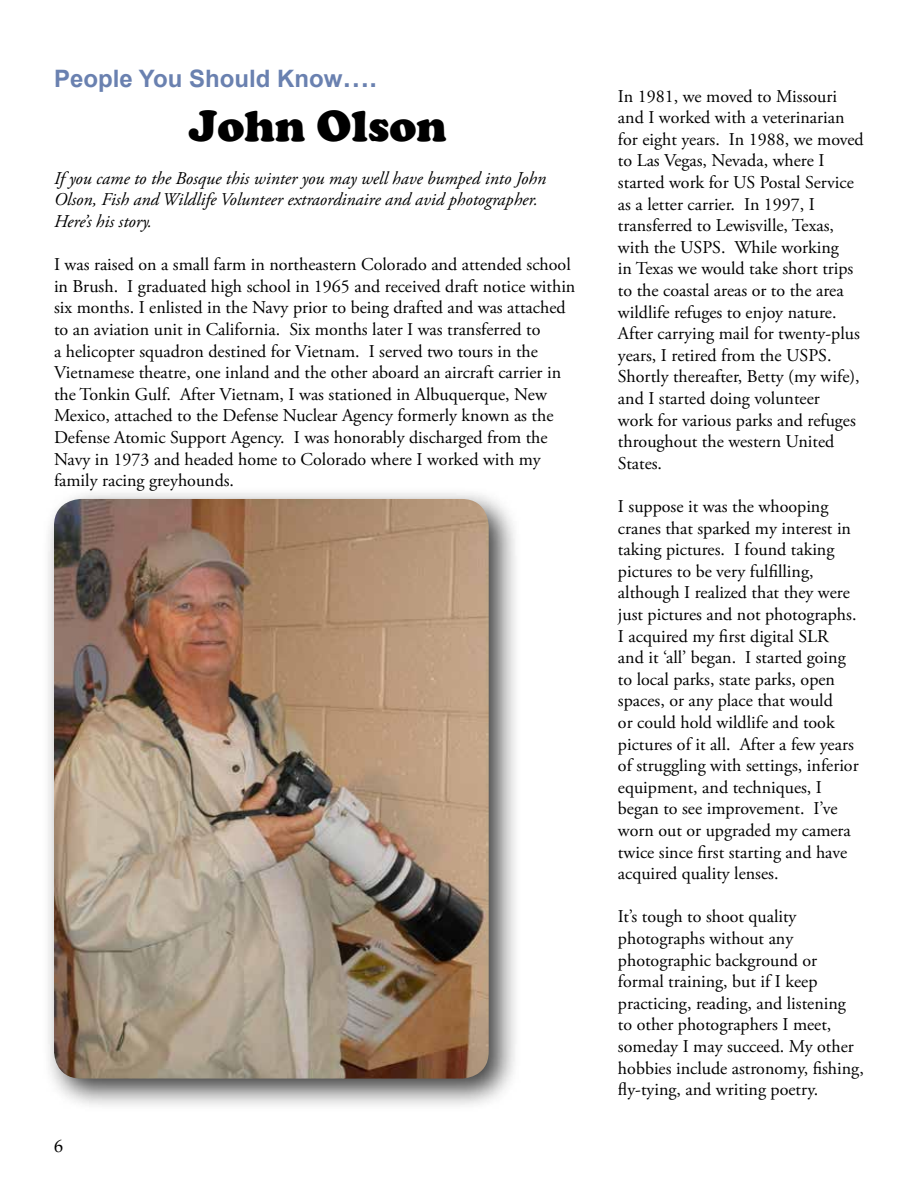
<style>
.page{position:relative;width:918px;height:1188px;background:#fff}
.page>*{position:absolute;margin:0;border:0;box-sizing:border-box;transform-origin:0 0}
.t1{font:900 45px "Cooper";color:#000}
.t2{font:700 24px "Arial";color:#6a81b0}
.t3{font:18px/21.6px "Adobe Garamond Pro";color:#000}
.t4{font:italic 18px/21.6px "Adobe Garamond Pro";color:#000}
.t5{font:18px "Palatino Linotype";color:#000}
.s1{font-size:27px}
</style>
<div class="page">
<div style="left:42px;top:487px;width:480px;height:625px;background:#000;opacity:.75"></div>
<img style="left:54px;top:499px;width:435px;height:580px">
<h2 class="t2" style="left:54px;top:61px;width:324px">People You Should Know<span class="s1">….</span></h2>
<h1 class="t1" style="left:189px;top:99px;width:259px">John Olson</h1>
<p class="t4" style="left:54px;top:168px;width:494px">If you came to the Bosque this winter you may well have bumped into John<br>Olson, Fish and Wildlife Volunteer extraordinaire and avid photographer.<br>Here’s his story.</p>
<p class="t3" style="left:54px;top:254px;width:523px">I was raised on a small farm in northeastern Colorado and attended school in Brush. I graduated high school in 1965 and received draft notice within six months. I enlisted in the Navy prior to being drafted and was attached to an aviation unit in California. Six months later I was transferred to<br>a helicopter squadron destined for Vietnam. I served two tours in the Vietnamese theatre, one inland and the other aboard an aircraft carrier in the Tonkin Gulf. After Vietnam, I was stationed in Albuquerque, New Mexico, attached to the Defense Nuclear Agency formerly known as the Defense Atomic Support Agency. I was honorably discharged from the Navy in 1973 and headed home to Colorado where I worked with my family racing greyhounds.</p>
<p class="t5" style="left:54px;top:1133px;width:10px">6</p>
<p class="t3" style="left:618px;top:86px;width:247px">In 1981, we moved to Missouri and I worked with a veterinarian for eight years. In 1988, we moved to Las Vegas, Nevada, where I started work for US Postal Service as a letter carrier. In 1997, I transferred to Lewisville, Texas, with the USPS. While working<br>in Texas we would take short trips to the coastal areas or to the area wildlife refuges to enjoy nature.<br>After carrying mail for twenty-plus years, I retired from the USPS.<br>Shortly thereafter, Betty (my wife), and I started doing volunteer<br>work for various parks and refuges throughout the western United<br>States.</p>
<p class="t3" style="left:618px;top:496px;width:242px">I suppose it was the whooping cranes that sparked my interest in taking pictures. I found taking pictures to be very fulfilling, although I realized that they were just pictures and not photographs.<br>I acquired my first digital SLR and it ‘all’ began. I started going to local parks, state parks, open spaces, or any place that would<br>or could hold wildlife and took pictures of it all. After a few years of struggling with settings, inferior equipment, and techniques, I began to see improvement. I’ve worn out or upgraded my camera twice since first starting and have acquired quality lenses.</p>
<p class="t3" style="left:618px;top:907px;width:247px">It’s tough to shoot quality photographs without any photographic background or formal training, but if I keep practicing, reading, and listening to other photographers I meet, someday I may succeed. My other hobbies include astronomy, fishing, fly-tying, and writing poetry.</p>
</div>
